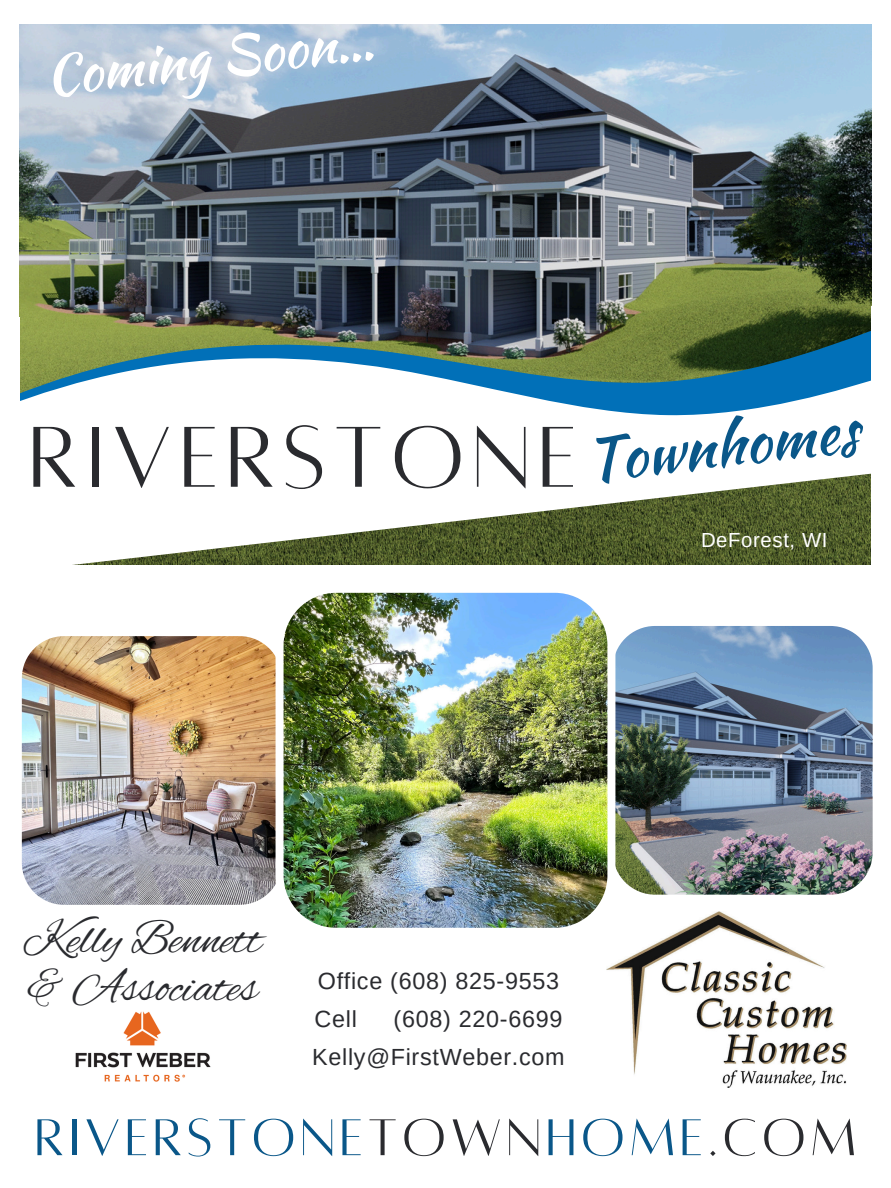
<style>
.page{position:relative;width:891px;height:1188px;background:#fff}
.page>*{position:absolute;margin:0;border:0;box-sizing:border-box;transform-origin:0 0}
.t1{font:95.1px "Alta regular";letter-spacing:.08em;color:#2a2b2f}
.t2{font:58.5px "Kaushan Script";color:#0a5789}
.t3{font:57px "Alta regular";letter-spacing:.08em;color:#0a5789}
.t4{font:54px "Kaushan Script";color:#fff}
.t5{font:48px/47.2px "Alex Brush";color:#2a2b2f}
.t6{font:23.4px/38.2px "Arimo";letter-spacing:.03em;color:#2a2b2f}
.t7{font:20.4px "Arimo";letter-spacing:.03em;color:#fff}
.s1{color:#2a2b2f}
</style>
<div class="page">
<img style="left:20px;top:24px;width:851px;height:204px">
<svg style="left:19px;top:228px;width:853px;height:45px"></svg>
<svg style="left:19px;top:273px;width:853px;height:292px"></svg>
<img style="left:615px;top:626px;width:258px;height:269px">
<img style="left:21px;top:636px;width:255px;height:269px">
<img style="left:283px;top:592px;width:325px;height:336px">
<img style="left:75px;top:1011px;width:136px;height:71px">
<img style="left:606px;top:911px;width:240px;height:177px">
<div style="left:0;top:318px;width:20px;height:267px;background:#fff"></div>
<div style="left:871px;top:307px;width:20px;height:267px;background:#fff"></div>
<p class="t4" style="left:41px;top:36px;width:331px;rotate:-6deg">Coming Soon…</p>
<p class="t1" style="left:29px;top:411px;width:550px">RIVERSTONE</p>
<p class="t2" style="left:582px;top:417px;width:275px;rotate:-6deg">Townhomes</p>
<h5 class="t7" style="left:701px;top:528px;width:128px">DeForest, WI</h5>
<p class="t5" style="left:23px;top:919px;width:240px">Kelly Bennett &amp; Associates</p>
<p class="t6" style="left:315px;top:962px;width:246px">Office (608) 825-9553<br>Cell</p>
<p class="t6" style="left:394px;top:1000px;width:170px">(608) 220-6699</p>
<p class="t6" style="left:312px;top:1038px;width:254px">Kelly@FirstWeber.com</p>
<h4 class="t3" style="left:35px;top:1110px;width:823px">RIVERSTONE<span class="s1">TOWN</span>HOME<span class="s1">.COM</span></h4>
</div>
